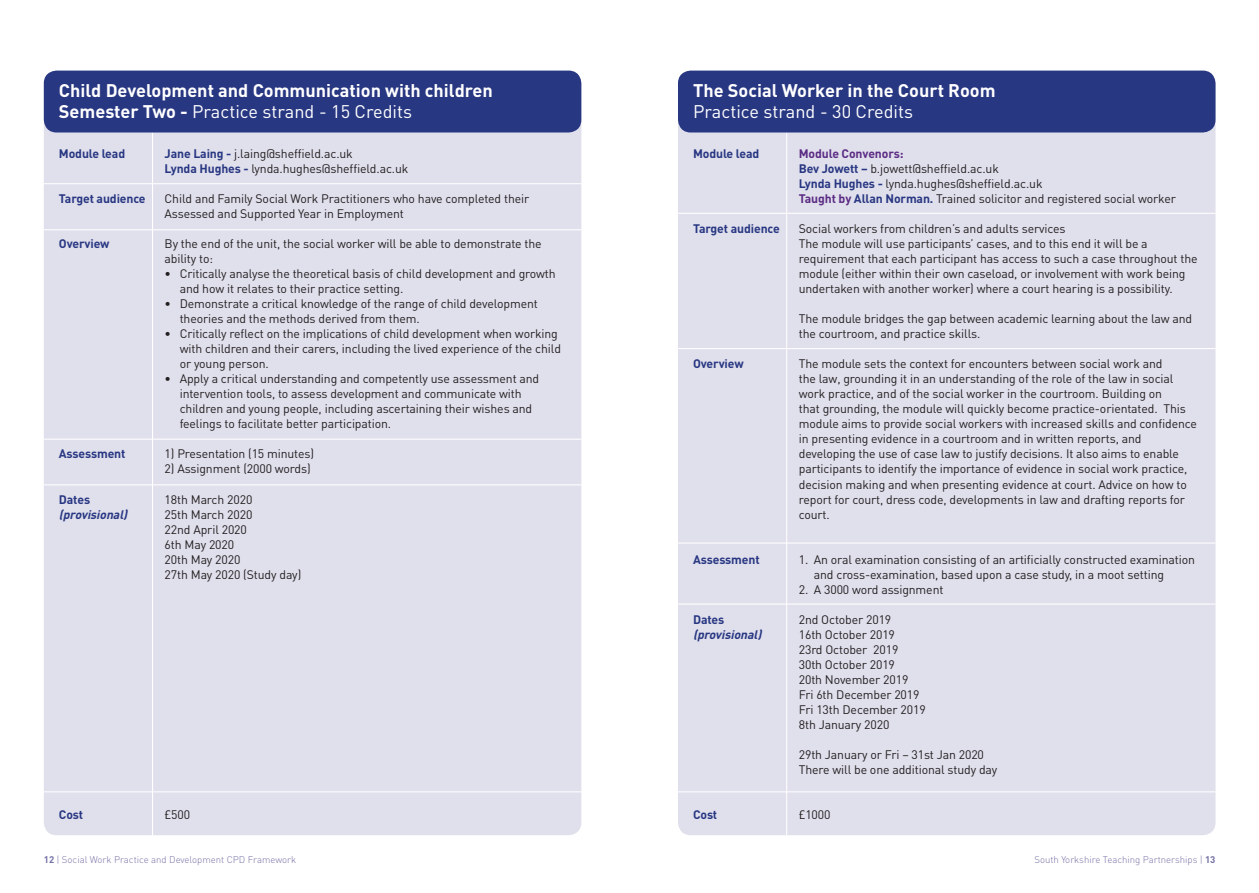
<style>
.page{position:relative;width:1259px;height:893px;background:#fff}
.page>*{position:absolute;margin:0;border:0;box-sizing:border-box;transform-origin:0 0}
.t1{font:700 18.15px "DIN Pro";color:#fff}
.t2{font:18.15px "DIN Pro";color:#fff}
.t3{font:12.3px/15px "DIN Pro";letter-spacing:-.01em;color:#231f20}
.t4{font:700 12.3px "DIN Pro";letter-spacing:-.01em;color:#283782}
.t5{font:italic 700 12.3px/15px "DIN Pro";color:#283782}
.t6{font:700 12.3px "DIN Pro";letter-spacing:-.01em;color:#5b2c84}
.t7{font:300 9.6px "DIN Pro";color:#7472a6}
.s1{font-weight:700}
.s2{font-style:normal}
.s3{font-weight:700;color:#283782}
.s4{font-weight:700;color:#5b2c84}
</style>
<div class="page">
<div style="left:44px;top:71px;width:537px;height:764px;background:#e0dfec;border-radius:13px"></div>
<hr style="left:152px;top:132px;width:1px;height:703px;background:#fff">
<hr style="left:44px;top:183px;width:537px;height:1px;background:#fff">
<hr style="left:44px;top:229px;width:537px;height:1px;background:#fff">
<hr style="left:44px;top:484px;width:537px;height:1px;background:#fff">
<hr style="left:44px;top:439px;width:537px;height:1px;background:#fff">
<hr style="left:44px;top:791px;width:537px;height:1px;background:#fff">
<div style="left:44px;top:71px;width:537px;height:61px;background:#283782;border-radius:13px"></div>
<div style="left:678px;top:71px;width:537px;height:764px;background:#e0dfec;border-radius:13px"></div>
<hr style="left:786px;top:132px;width:1px;height:703px;background:#fff">
<hr style="left:678px;top:348px;width:537px;height:1px;background:#fff">
<hr style="left:678px;top:213px;width:537px;height:1px;background:#fff">
<hr style="left:678px;top:542px;width:537px;height:2px;background:#fff">
<hr style="left:678px;top:791px;width:537px;height:1px;background:#fff">
<hr style="left:678px;top:603px;width:537px;height:2px;background:#fff">
<div style="left:678px;top:71px;width:537px;height:61px;background:#283782;border-radius:13px"></div>
<p class="t1" style="left:59px;top:78px;width:435px">Child Development and Communication with children</p>
<p class="t2" style="left:59px;top:99px;width:355px"><span class="s1">Semester Two -</span> Practice strand - 15 Credits</p>
<p class="t1" style="left:693px;top:78px;width:304px">The Social Worker in the Court Room</p>
<p class="t2" style="left:693px;top:99px;width:222px">Practice strand - 30 Credits</p>
<p class="t4" style="left:59px;top:146px;width:68px">Module lead</p>
<p class="t4" style="left:59px;top:191px;width:88px">Target audience</p>
<p class="t4" style="left:59px;top:236px;width:52px">Overview</p>
<p class="t4" style="left:59px;top:446px;width:68px">Assessment</p>
<p class="t5" style="left:59px;top:491px;width:73px"><span class="s2">Dates </span>(provisional)</p>
<p class="t3" style="left:165px;top:146px;width:190px"><span class="s3">Jane Laing -</span> j.laing@sheffield.ac.uk</p>
<p class="t3" style="left:165px;top:161px;width:245px"><span class="s3">Lynda Hughes -</span> lynda.hughes@sheffield.ac.uk</p>
<p class="t3" style="left:165px;top:191px;width:366px">Child and Family Social Work Practitioners who have completed their<br>Assessed and Supported Year in Employment</p>
<p class="t3" style="left:165px;top:236px;width:379px">By the end of the unit, the social worker will be able to demonstrate the ability to:</p>
<p class="t3" style="left:180px;top:266px;width:377px;text-indent:-15px">• Critically analyse the theoretical basis of child development and growth and how it relates to their practice setting.</p>
<p class="t3" style="left:180px;top:296px;width:360px;text-indent:-15px">• Demonstrate a critical knowledge of the range of child development theories and the methods derived from them.</p>
<p class="t3" style="left:180px;top:326px;width:383px;text-indent:-15px">• Critically reflect on the implications of child development when working with children and their carers, including the lived experience of the child or young person.</p>
<p class="t3" style="left:165px;top:371px;width:376px">• Apply a critical understanding and competently use assessment and</p>
<p class="t3" style="left:180px;top:386px;width:343px">intervention tools, to assess development and communicate with</p>
<p class="t3" style="left:180px;top:401px;width:354px">children and young people, including ascertaining their wishes and</p>
<p class="t3" style="left:180px;top:416px;width:213px">feelings to facilitate better participation.</p>
<p class="t3" style="left:165px;top:446px;width:151px">1) Presentation (15 minutes)</p>
<p class="t3" style="left:165px;top:461px;width:148px">2) Assignment (2000 words)</p>
<p class="t3" style="left:165px;top:491px;width:89px">18th March 2020</p>
<p class="t3" style="left:165px;top:506px;width:89px">25th March 2020</p>
<p class="t3" style="left:165px;top:521px;width:84px">22nd April 2020</p>
<p class="t3" style="left:165px;top:536px;width:71px">6th May 2020</p>
<p class="t3" style="left:165px;top:551px;width:77px">20th May 2020</p>
<p class="t3" style="left:165px;top:566px;width:138px">27th May 2020 (Study day)</p>
<p class="t4" style="left:59px;top:806px;width:26px">Cost</p>
<p class="t3" style="left:165px;top:806px;width:27px">£500</p>
<p class="t4" style="left:693px;top:146px;width:68px">Module lead</p>
<p class="t4" style="left:693px;top:221px;width:88px">Target audience</p>
<p class="t4" style="left:693px;top:356px;width:52px">Overview</p>
<p class="t4" style="left:693px;top:551px;width:68px">Assessment</p>
<p class="t5" style="left:693px;top:611px;width:73px"><span class="s2">Dates </span>(provisional)</p>
<p class="t4" style="left:693px;top:806px;width:26px">Cost</p>
<p class="t6" style="left:799px;top:146px;width:106px">Module Convenors:</p>
<p class="t3" style="left:799px;top:161px;width:202px"><span class="s3">Bev Jowett –</span> b.jowett@sheffield.ac.uk</p>
<p class="t3" style="left:799px;top:176px;width:245px"><span class="s3">Lynda Hughes -</span> lynda.hughes@sheffield.ac.uk</p>
<p class="t3" style="left:799px;top:191px;width:379px"><span class="s4">Taught by</span> <span class="s3">Allan Norman.</span> Trained solicitor and registered social worker</p>
<p class="t3" style="left:799px;top:221px;width:268px">Social workers from children’s and adults services</p>
<p class="t3" style="left:799px;top:236px;width:400px">The module will use participants’ cases, and to this end it will be a requirement that each participant has access to such a case throughout the module (either within their own caseload, or involvement with work being undertaken with another worker) where a court hearing is a possibility.</p>
<p class="t3" style="left:799px;top:311px;width:395px">The module bridges the gap between academic learning about the law and the courtroom, and practice skills.</p>
<p class="t3" style="left:799px;top:356px;width:400px">The module sets the context for encounters between social work and<br>the law, grounding it in an understanding of the role of the law in social work practice, and of the social worker in the courtroom. Building on<br>that grounding, the module will quickly become practice-orientated. This module aims to provide social workers with increased skills and confidence in presenting evidence in a courtroom and in written reports, and developing the use of case law to justify decisions. It also aims to enable participants to identify the importance of evidence in social work practice, decision making and when presenting evidence at court. Advice on how to report for court, dress code, developments in law and drafting reports for court.</p>
<p class="t3" style="left:814px;top:551px;width:383px;text-indent:-15px">1. An oral examination consisting of an artificially constructed examination and cross-examination, based upon a case study, in a moot setting</p>
<p class="t3" style="left:799px;top:581px;width:146px">2. A 3000 word assignment</p>
<p class="t3" style="left:799px;top:611px;width:94px">2nd October 2019</p>
<p class="t3" style="left:799px;top:626px;width:98px">16th October 2019</p>
<p class="t3" style="left:799px;top:641px;width:101px">23rd October 2019</p>
<p class="t3" style="left:799px;top:656px;width:98px">30th October 2019</p>
<p class="t3" style="left:799px;top:671px;width:111px">20th November 2019</p>
<p class="t3" style="left:799px;top:686px;width:122px">Fri 6th December 2019</p>
<p class="t3" style="left:799px;top:701px;width:129px">Fri 13th December 2019</p>
<p class="t3" style="left:799px;top:716px;width:92px">8th January 2020</p>
<p class="t3" style="left:799px;top:746px;width:187px">29th January or Fri – 31st Jan 2020</p>
<p class="t3" style="left:799px;top:761px;width:200px">There will be one additional study day</p>
<p class="t3" style="left:799px;top:806px;width:33px">£1000</p>
<p class="t7" style="left:44px;top:853px;width:254px"><span class="s1">12</span> | Social Work Practice and Development CPD Framework</p>
<p class="t7" style="left:1034px;top:853px;width:183px">South Yorkshire Teaching Partnerships | <span class="s1">13</span></p>
</div>
